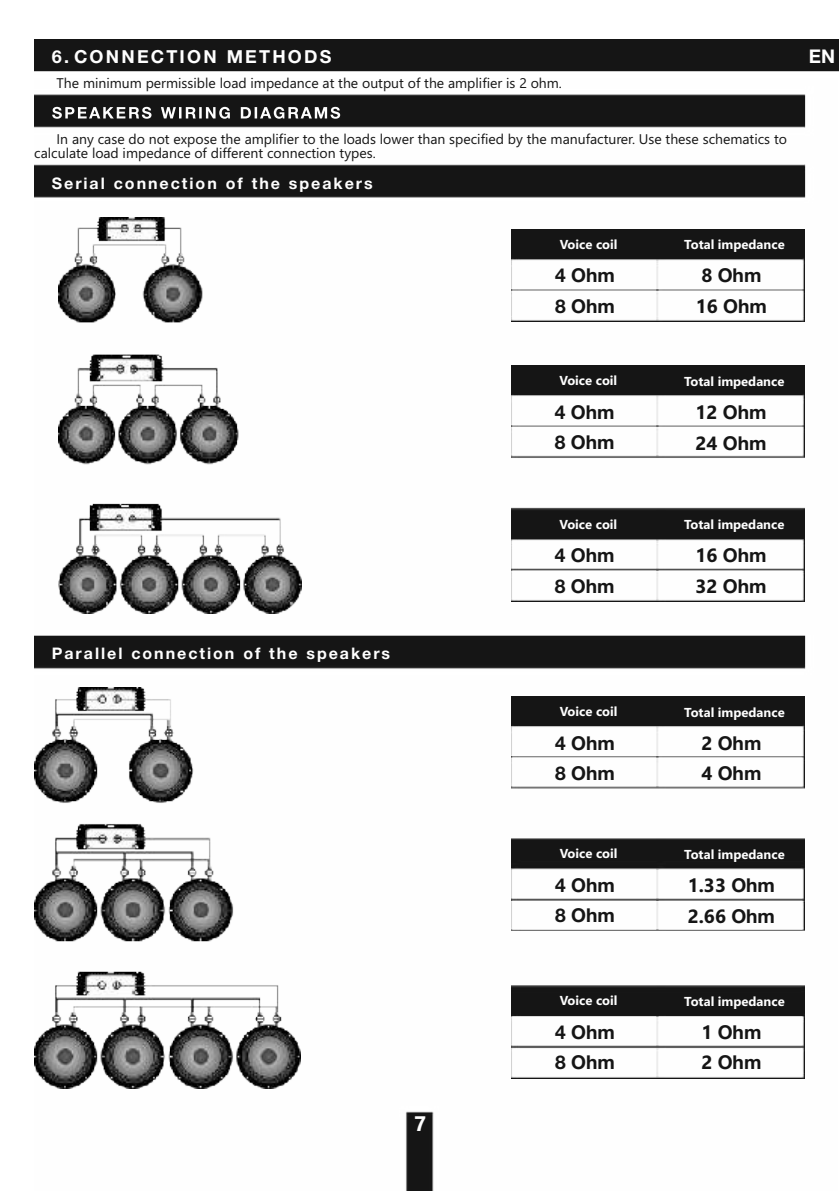
<style>
.page{position:relative;width:840px;height:1191px;background:#fff}
.page>*{position:absolute;margin:0;border:0;box-sizing:border-box;transform-origin:0 0}
.t1{font:700 21px "Segoe UI";color:#fefefe}
.t2{font:700 19.2px "Helvetica Neue Cyr";color:#151515}
.t3{font:700 19.2px "Segoe UI";color:#151515}
.t4{font:700 19px "Helvetica Neue Cyr";color:#fefefe}
.t5{font:700 18px "Helvetica Neue Cyr";letter-spacing:.12em;color:#fefefe}
.t6{font:700 16px "Helvetica Neue Cyr";letter-spacing:.12em;color:#fefefe}
.t7{font:14px/14px "Segoe UI";color:#151515}
.t8{font:700 13px "Segoe UI";color:#fefefe}
.s1{font-family:"Segoe UI"}
.s2{font-family:"Helvetica Neue Cyr"}
</style>
<div class="page">
<img style="left:34px;top:40px;width:803px;height:1150px">
<img style="left:511px;top:229px;width:293px;height:93px">
<svg style="left:52px;top:107px;width:288px;height:12px"></svg>
<img style="left:511px;top:366px;width:292px;height:236px">
<img style="left:511px;top:696px;width:293px;height:382px">
<img style="left:34px;top:687px;width:266px;height:402px">
<img style="left:58px;top:218px;width:244px;height:395px">
<p class="t5" style="left:52px;top:50px;width:281px">6. CONNECTION METHODS</p>
<p class="t7" style="left:57px;top:78px;width:506px">The minimum permissible load impedance at the output of the amplifier is 2 ohm.</p>
<p class="t7" style="left:34px;top:134px;width:753px;text-indent:22px">In any case do not expose the amplifier to the loads lower than specified by the manufacturer. Use these schematics to calculate load impedance of different connection types.</p>
<p class="t6" style="left:52px;top:178px;width:322px">Serial connection of the speakers</p>
<p class="t8" style="left:559px;top:239px;width:59px">Voice coil</p>
<p class="t8" style="left:684px;top:239px;width:102px">Total impedance</p>
<h2 class="t2" style="left:555px;top:268px;width:61px">4 Ohm</h2>
<h2 class="t2" style="left:701px;top:268px;width:61px"><span class="s1">8</span> Ohm</h2>
<h2 class="t2" style="left:555px;top:299px;width:61px">8 Ohm</h2>
<h2 class="t2" style="left:695px;top:299px;width:72px"><span class="s1">16</span> Ohm</h2>
<h3 class="t4" style="left:808px;top:49px;width:28px">EN</h3>
<p class="t8" style="left:559px;top:376px;width:59px">Voice coil</p>
<p class="t8" style="left:683px;top:376px;width:102px">Total impedance</p>
<h2 class="t2" style="left:554px;top:405px;width:61px">4 Ohm</h2>
<h2 class="t2" style="left:695px;top:405px;width:72px"><span class="s1">12</span> Ohm</h2>
<h2 class="t2" style="left:554px;top:435px;width:61px">8 Ohm</h2>
<h2 class="t2" style="left:695px;top:436px;width:72px"><span class="s1">24</span> Ohm</h2>
<p class="t6" style="left:52px;top:647px;width:339px">Parallel connection of the speakers</p>
<p class="t8" style="left:559px;top:519px;width:59px">Voice coil</p>
<p class="t8" style="left:683px;top:519px;width:102px">Total impedance</p>
<h2 class="t2" style="left:554px;top:548px;width:61px">4 Ohm</h2>
<h2 class="t2" style="left:695px;top:548px;width:72px"><span class="s1">16</span> Ohm</h2>
<h2 class="t2" style="left:554px;top:579px;width:61px">8 Ohm</h2>
<h2 class="t2" style="left:695px;top:579px;width:72px"><span class="s1">32</span> Ohm</h2>
<p class="t8" style="left:559px;top:707px;width:59px">Voice coil</p>
<p class="t8" style="left:684px;top:707px;width:102px">Total impedance</p>
<h2 class="t2" style="left:555px;top:736px;width:61px">4 Ohm</h2>
<h2 class="t2" style="left:701px;top:736px;width:61px"><span class="s1">2</span> Ohm</h2>
<h2 class="t2" style="left:555px;top:766px;width:61px">8 Ohm</h2>
<h2 class="t2" style="left:701px;top:766px;width:61px"><span class="s1">4</span> Ohm</h2>
<p class="t8" style="left:559px;top:849px;width:59px">Voice coil</p>
<p class="t8" style="left:684px;top:849px;width:102px">Total impedance</p>
<h2 class="t2" style="left:555px;top:878px;width:61px">4 Ohm</h2>
<h2 class="t3" style="left:687px;top:878px;width:89px">1.33 <span class="s2">Ohm</span></h2>
<h2 class="t2" style="left:555px;top:908px;width:61px">8 Ohm</h2>
<h2 class="t3" style="left:687px;top:908px;width:89px">2.66 <span class="s2">Ohm</span></h2>
<h1 class="t1" style="left:414px;top:1116px;width:14px">7</h1>
<p class="t8" style="left:559px;top:995px;width:59px">Voice coil</p>
<p class="t8" style="left:684px;top:996px;width:102px">Total impedance</p>
<h2 class="t2" style="left:555px;top:1024px;width:61px">4 Ohm</h2>
<h2 class="t2" style="left:701px;top:1025px;width:61px"><span class="s1">1</span> Ohm</h2>
<h2 class="t2" style="left:555px;top:1055px;width:61px">8 Ohm</h2>
<h2 class="t2" style="left:701px;top:1055px;width:61px"><span class="s1">2</span> Ohm</h2>
</div>
